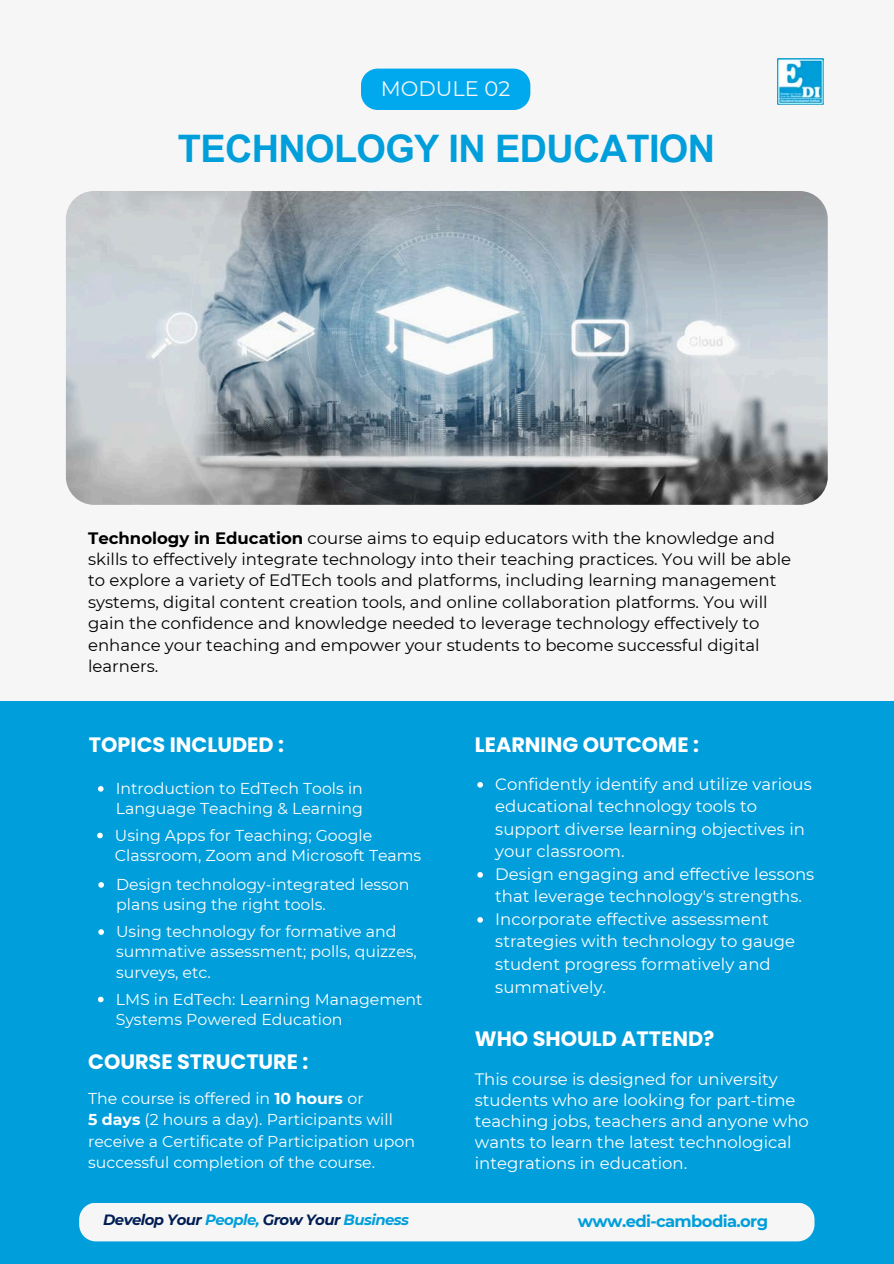
<style>
.page{position:relative;width:894px;height:1264px;background:#fff}
.page>*{position:absolute;margin:0;border:0;box-sizing:border-box;transform-origin:0 0}
.t1{font:700 37.95px "Arial Unicode MS";letter-spacing:-.015em;color:#009eda}
.t2{font:21px "Montserrat";color:#f6f6f6}
.t3{font:700 20.85px "Poppins";color:#fff}
.t4{font:16.5px/22.5px "Montserrat";color:#fff}
.t5{font:16.5px/21.3px "Montserrat";color:#000}
.t6{font:700 16.35px "Montserrat";letter-spacing:-.04em;color:#009eda}
.t7{font:15.75px/20.2px "Montserrat";color:#fff}
.t8{font:italic 700 14.85px "Montserrat";letter-spacing:-.04em;color:#001e54}
.s1{font-weight:700}
.s2{color:#009eda}
</style>
<div class="page">
<div style="left:0;top:0;width:893px;height:1263px;background:#f6f6f6"></div>
<img style="left:66px;top:191px;width:761px;height:314px;border-radius:28px">
<div style="left:0;top:701px;width:893px;height:562px;background:#009eda"></div>
<div style="left:79px;top:1203px;width:735px;height:38px;background:#f6f6f6"></div>
<img style="left:777px;top:59px;width:46px;height:46px">
<div style="left:361px;top:69px;width:169px;height:41px;background:#00a9ed"></div>
<svg style="left:477px;top:782px;width:6px;height:5px"></svg>
<svg style="left:477px;top:872px;width:6px;height:5px"></svg>
<svg style="left:477px;top:917px;width:6px;height:5px"></svg>
<svg style="left:98px;top:786px;width:6px;height:5px"></svg>
<svg style="left:98px;top:929px;width:6px;height:5px"></svg>
<svg style="left:98px;top:882px;width:6px;height:5px"></svg>
<svg style="left:97px;top:832px;width:6px;height:6px"></svg>
<svg style="left:98px;top:996px;width:6px;height:6px"></svg>
<p class="t2" style="left:381px;top:75px;width:131px">MODULE 02</p>
<h2 class="t1" style="left:178px;top:121px;width:538px">TECHNOLOGY IN EDUCATION</h2>
<h4 class="t5" style="left:88px;top:527px;width:704px"><span class="s1">Technology in Education</span> course aims to equip educators with the knowledge and skills to effectively integrate technology into their teaching practices. You will be able to explore a variety of EdTEch tools and platforms, including learning management systems, digital content creation tools, and online collaboration platforms. You will gain the confidence and knowledge needed to leverage technology effectively to enhance your teaching and empower your students to become successful digital learners.</h4>
<p class="t3" style="left:89px;top:730px;width:196px">TOPICS INCLUDED :</p>
<p class="t3" style="left:474px;top:730px;width:225px">LEARNING OUTCOME :</p>
<p class="t7" style="left:116px;top:778px;width:249px">Introduction to EdTech Tools in<br>Language Teaching &amp; Learning</p>
<h2 class="t7" style="left:115px;top:824px;width:308px">Using Apps for Teaching; Google<br>Classroom, Zoom and Microsoft Teams</h2>
<p class="t7" style="left:116px;top:874px;width:295px">Design technology-integrated lesson plans using the right tools.</p>
<p class="t7" style="left:116px;top:921px;width:302px">Using technology for formative and summative assessment; polls, quizzes, surveys, etc.</p>
<h4 class="t7" style="left:116px;top:988px;width:308px">LMS in EdTech: Learning Management<br>Systems Powered Education</h4>
<p class="t3" style="left:88px;top:1047px;width:222px">COURSE STRUCTURE :</p>
<h2 class="t7" style="left:88px;top:1088px;width:277px">The course is offered in <span class="s1">10 hours</span> or</h2>
<p class="t7" style="left:88px;top:1109px;width:328px;line-height:21.3px"><span class="s1">5 days</span> (2 hours a day). Participants will receive a Certificate of Participation upon successful completion of the course.</p>
<h2 class="t4" style="left:495px;top:772px;width:318px">Confidently identify and utilize various educational technology tools to support diverse learning objectives in your classroom.</h2>
<p class="t4" style="left:495px;top:862px;width:320px">Design engaging and effective lessons that leverage technology's strengths.</p>
<p class="t4" style="left:495px;top:907px;width:301px">Incorporate effective assessment strategies with technology to gauge student progress formatively and summatively.</p>
<p class="t3" style="left:474px;top:1024px;width:241px">WHO SHOULD ATTEND?</p>
<p class="t4" style="left:474px;top:1068px;width:335px;line-height:21px">This course is designed for university students who are looking for part-time teaching jobs, teachers and anyone who wants to learn the latest technological integrations in education.</p>
<h3 class="t8" style="left:103px;top:1210px;width:307px">Develop Your <span class="s2">People,</span> Grow Your <span class="s2">Business</span></h3>
<h1 class="t6" style="left:577px;top:1211px;width:192px">www.edi-cambodia.org</h1>
</div>
